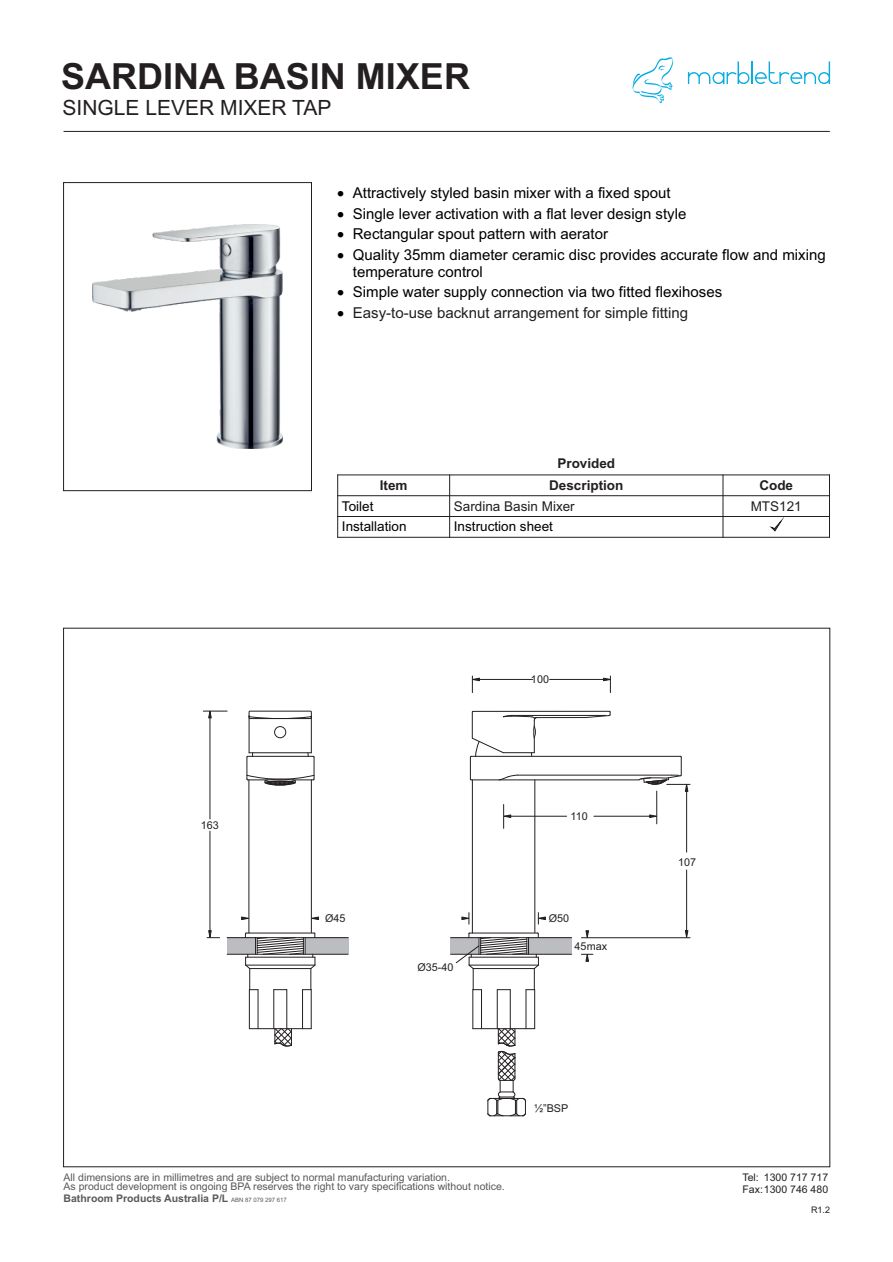
<style>
.page{position:relative;width:893px;height:1262px;background:#fff}
.page>*{position:absolute;margin:0;border:0;box-sizing:border-box;transform-origin:0 0}
.t1{font:700 36px "Arial";color:#231f20}
.t2{font:21px "Arial";color:#231f20}
.t3{font:15px/17px "Arial";color:#000}
.t4{font:15px "Arial";color:#231f20}
.t5{font:13.5px "Arial";color:#000}
.t6{font:700 13.5px "Arial";color:#231f20}
.t7{font:13.5px "Arial";color:#231f20}
.t8{font:10.8px "Arial";color:#231f20}
.t9{font:10.5px/9.3px "Arial";color:#58595b}
.t10{font:700 10.5px "Arial";color:#58595b}
.t11{font:10.5px/11.7px "Arial";color:#231f20}
.t12{font:9px "Arial";color:#231f20}
.s1{color:#000}
.s2{font-weight:400;font-size:6px}
</style>
<div class="page">
<div style="left:227px;top:937px;width:28px;height:17px;background:#bbbdc0"></div>
<div style="left:63px;top:182px;width:249px;height:309px;border:1px solid #231f20"></div>
<hr style="left:64px;top:131px;width:765px;height:1px;background:#231f20">
<svg style="left:770px;top:521px;width:11px;height:10px"></svg>
<hr style="left:337px;top:474px;width:1px;height:64px;background:#231f20">
<hr style="left:449px;top:474px;width:1px;height:64px;background:#231f20">
<hr style="left:722px;top:474px;width:1px;height:64px;background:#231f20">
<hr style="left:829px;top:474px;width:1px;height:64px;background:#231f20">
<hr style="left:337px;top:537px;width:492px;height:1px;background:#231f20">
<hr style="left:337px;top:516px;width:492px;height:1px;background:#231f20">
<hr style="left:337px;top:495px;width:492px;height:1px;background:#231f20">
<hr style="left:337px;top:474px;width:492px;height:1px;background:#231f20">
<div style="left:450px;top:937px;width:29px;height:17px;background:#bbbdc0"></div>
<div style="left:528px;top:937px;width:43px;height:17px;background:#bbbdc0"></div>
<hr style="left:471px;top:756px;width:209px;height:1px;background:#231f20">
<hr style="left:472px;top:780px;width:1px;height:153px;background:#231f20">
<hr style="left:534px;top:780px;width:1px;height:152px;background:#231f20">
<hr style="left:471px;top:779px;width:168px;height:1px;background:#231f20">
<hr style="left:517px;top:774px;width:155px;height:1px;background:#231f20">
<hr style="left:450px;top:937px;width:121px;height:1px;background:#231f20">
<hr style="left:450px;top:954px;width:121px;height:1px;background:#231f20">
<hr style="left:472px;top:989px;width:1px;height:39px;background:#231f20">
<hr style="left:473px;top:1028px;width:61px;height:1px;background:#231f20">
<hr style="left:481px;top:989px;width:1px;height:39px;background:#231f20">
<hr style="left:497px;top:989px;width:1px;height:39px;background:#231f20">
<hr style="left:534px;top:989px;width:1px;height:39px;background:#231f20">
<hr style="left:525px;top:989px;width:1px;height:39px;background:#231f20">
<hr style="left:510px;top:989px;width:1px;height:39px;background:#231f20">
<svg style="left:487px;top:1028px;width:39px;height:88px"></svg>
<hr style="left:210px;top:831px;width:1px;height:99px;background:#231f20">
<hr style="left:210px;top:712px;width:1px;height:107px;background:#231f20">
<hr style="left:479px;top:679px;width:53px;height:1px;background:#231f20">
<hr style="left:549px;top:679px;width:54px;height:1px;background:#231f20">
<svg style="left:603px;top:676px;width:8px;height:16px"></svg>
<svg style="left:471px;top:676px;width:8px;height:16px"></svg>
<svg style="left:203px;top:710px;width:24px;height:11px"></svg>
<svg style="left:461px;top:912px;width:9px;height:12px"></svg>
<svg style="left:537px;top:912px;width:8px;height:12px"></svg>
<svg style="left:581px;top:953px;width:12px;height:8px"></svg>
<svg style="left:585px;top:930px;width:4px;height:9px"></svg>
<hr style="left:581px;top:937px;width:109px;height:1px;background:#231f20">
<svg style="left:503px;top:804px;width:8px;height:24px"></svg>
<hr style="left:510px;top:816px;width:56px;height:1px;background:#231f20">
<svg style="left:649px;top:814px;width:9px;height:4px"></svg>
<hr style="left:594px;top:816px;width:55px;height:1px;background:#231f20">
<hr style="left:656px;top:791px;width:1px;height:33px;background:#231f20">
<hr style="left:686px;top:791px;width:1px;height:61px;background:#231f20">
<svg style="left:685px;top:927px;width:3px;height:12px"></svg>
<hr style="left:686px;top:870px;width:1px;height:60px;background:#231f20">
<svg style="left:207px;top:927px;width:12px;height:12px"></svg>
<div style="left:305px;top:937px;width:43px;height:17px;background:#bbbdc0"></div>
<hr style="left:311px;top:716px;width:1px;height:36px;background:#231f20">
<hr style="left:249px;top:716px;width:1px;height:36px;background:#231f20">
<hr style="left:248px;top:780px;width:1px;height:153px;background:#231f20">
<hr style="left:311px;top:780px;width:1px;height:152px;background:#231f20">
<hr style="left:227px;top:937px;width:121px;height:1px;background:#231f20">
<hr style="left:227px;top:954px;width:121px;height:1px;background:#231f20">
<hr style="left:249px;top:989px;width:1px;height:39px;background:#231f20">
<hr style="left:249px;top:1028px;width:62px;height:1px;background:#231f20">
<hr style="left:258px;top:989px;width:1px;height:39px;background:#231f20">
<hr style="left:273px;top:989px;width:1px;height:39px;background:#231f20">
<hr style="left:311px;top:989px;width:1px;height:39px;background:#231f20">
<hr style="left:302px;top:989px;width:1px;height:39px;background:#231f20">
<hr style="left:286px;top:989px;width:1px;height:39px;background:#231f20">
<svg style="left:274px;top:1028px;width:18px;height:18px"></svg>
<svg style="left:244px;top:932px;width:72px;height:58px"></svg>
<svg style="left:241px;top:916px;width:9px;height:4px"></svg>
<svg style="left:310px;top:916px;width:9px;height:4px"></svg>
<div style="left:274px;top:726px;width:12px;height:12px;border:1px solid #231f20;border-radius:50%"></div>
<svg style="left:638px;top:755px;width:52px;height:40px"></svg>
<svg style="left:246px;top:752px;width:69px;height:33px"></svg>
<hr style="left:473px;top:711px;width:136px;height:1px;background:#231f20">
<hr style="left:511px;top:715px;width:95px;height:1px;background:#231f20">
<hr style="left:535px;top:717px;width:50px;height:1px;background:#231f20">
<svg style="left:584px;top:710px;width:27px;height:8px"></svg>
<svg style="left:469px;top:710px;width:68px;height:70px"></svg>
<div style="left:249px;top:710px;width:63px;height:9px;border:1px solid #231f20"></div>
<svg style="left:248px;top:715px;width:64px;height:4px"></svg>
<img style="left:92px;top:225px;width:190px;height:223px">
<svg style="left:456px;top:932px;width:83px;height:58px"></svg>
<svg style="left:688px;top:61px;width:142px;height:23px"></svg>
<svg style="left:632px;top:57px;width:41px;height:46px"></svg>
<h1 class="t1" style="left:61px;top:63px;width:410px">SARDINA BASIN MIXER</h1>
<h2 class="t2" style="left:63px;top:100px;width:270px">SINGLE LEVER MIXER TAP</h2>
<p class="t3" style="left:337px;top:186px;width:335px">• Attractively styled basin mixer with a fixed spout</p>
<p class="t3" style="left:337px;top:206px;width:351px">• Single lever activation with a flat lever design style</p>
<p class="t3" style="left:337px;top:227px;width:272px">• Rectangular spout pattern with aerator</p>
<p class="t3" style="left:353px;top:248px;width:474px;text-indent:-16px">• Quality 35mm diameter ceramic disc provides accurate flow and mixing temperature control</p>
<p class="t3" style="left:337px;top:285px;width:386px">• Simple water supply connection via two fitted flexihoses</p>
<p class="t4" style="left:337px;top:307px;width:352px"><span class="s1">•</span> Easy-to-use backnut arrangement for simple fitting</p>
<p class="t6" style="left:557px;top:458px;width:59px">Provided</p>
<p class="t6" style="left:380px;top:480px;width:29px">Item</p>
<p class="t6" style="left:549px;top:480px;width:76px">Description</p>
<p class="t6" style="left:759px;top:480px;width:35px">Code</p>
<p class="t5" style="left:342px;top:501px;width:33px">Toilet</p>
<p class="t7" style="left:454px;top:501px;width:122px">Sardina Basin Mixer</p>
<p class="t7" style="left:750px;top:501px;width:53px">MTS121</p>
<p class="t5" style="left:342px;top:521px;width:66px">Installation</p>
<p class="t5" style="left:454px;top:521px;width:101px">Instruction sheet</p>
<p class="t8" style="left:201px;top:821px;width:20px">163</p>
<p class="t8" style="left:325px;top:914px;width:22px">Ø45</p>
<p class="t8" style="left:417px;top:963px;width:38px">Ø35-40</p>
<p class="t8" style="left:531px;top:675px;width:20px">100</p>
<p class="t8" style="left:570px;top:812px;width:19px">110</p>
<p class="t8" style="left:548px;top:914px;width:22px">Ø50</p>
<p class="t8" style="left:574px;top:941px;width:34px">45max</p>
<p class="t9" style="left:64px;top:1173px;width:443px">All dimensions are in millimetres and are subject to normal manufacturing variation.<br>As product development is ongoing BPA reserves the right to vary specifications without notice.</p>
<p class="t10" style="left:64px;top:1194px;width:225px">Bathroom Products Australia P/L <span class="s2">ABN 87 079 297 617</span></p>
<p class="t8" style="left:534px;top:1104px;width:36px">½”BSP</p>
<p class="t8" style="left:678px;top:857px;width:20px">107</p>
<p class="t11" style="left:742px;top:1172px;width:87px">Tel: 1300 717 717<br>Fax: 1300 746 480</p>
<p class="t12" style="left:811px;top:1206px;width:21px">R1.2</p>
</div>
